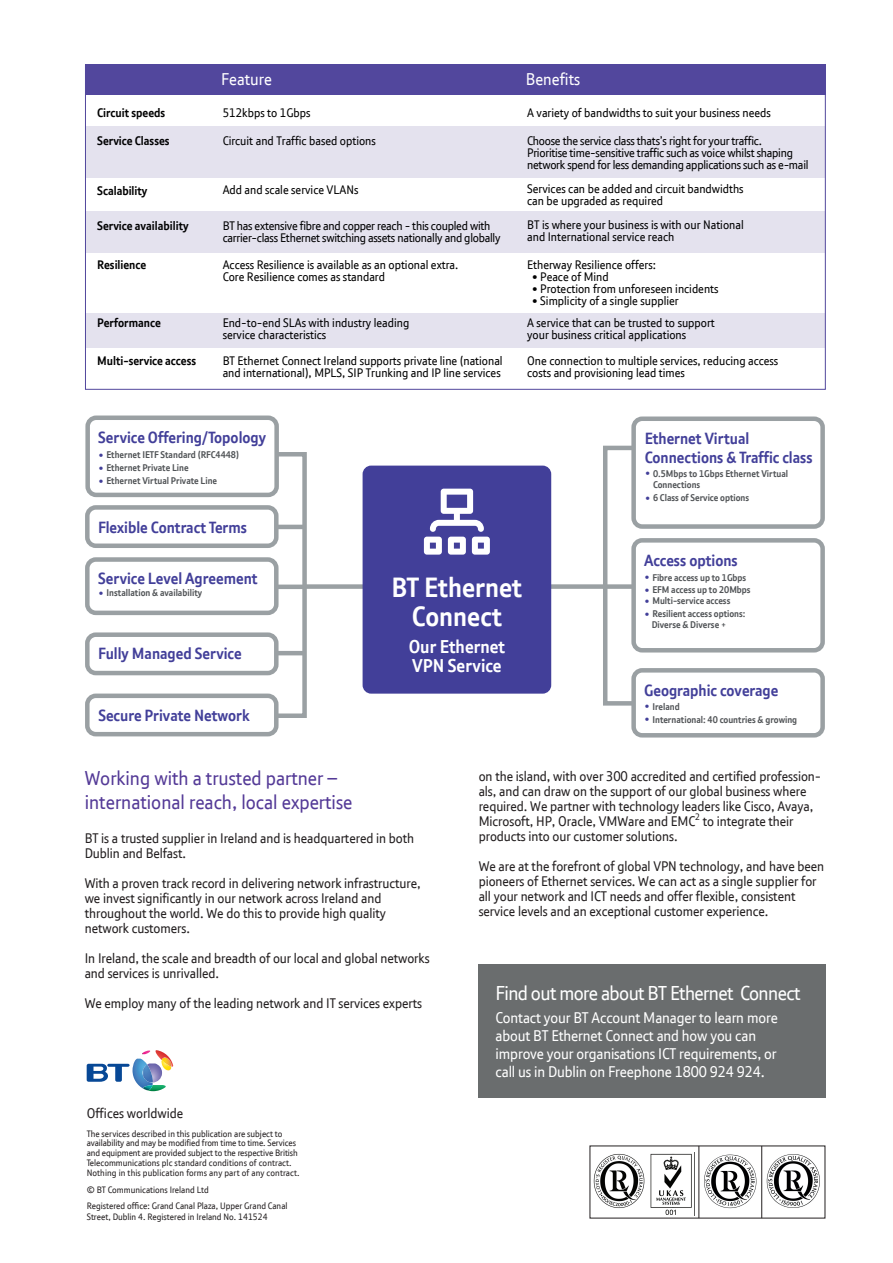
<style>
.page{position:relative;width:893px;height:1263px;background:#fff}
.page>*{position:absolute;margin:0;border:0;box-sizing:border-box;transform-origin:0 0}
.t1{font:700 27px/28.5px "New BT";color:#fff;text-align:center}
.t2{font:19.5px/23.4px "New BT";color:#543a97}
.t3{font:19.5px "New BT";letter-spacing:-.03em;color:#fff}
.t4{font:700 18px/19.5px "New BT";color:#fff}
.t5{font:16.5px "New BT";color:#fff}
.t6{font:700 15.75px/18.9px "New BT";color:#423f99}
.t7{font:15px/18px "New BT";letter-spacing:-.01em;color:#fff}
.t8{font:13.5px/15px "New BT";letter-spacing:-.005em;color:#231f20}
.t9{font:12px/12px "New BT";color:#000001}
.t10{font:12px/12px "New BT";letter-spacing:-.02em;color:#000001}
.t11{font:700 12px "New BT";color:#000001}
.t12{font:700 9.45px/12.9px "New BT";color:#515457}
.t13{font:9px/9.8px "New BT";color:#231f20}
</style>
<div class="page">
<div style="left:85px;top:126px;width:740px;height:51px;background:#e4e2ee"></div>
<div style="left:85px;top:65px;width:741px;height:30px;background:#52479d"></div>
<div style="left:85px;top:211px;width:740px;height:42px;background:#e4e2ee"></div>
<div style="left:85px;top:313px;width:740px;height:34px;background:#e4e2ee"></div>
<div style="left:305px;top:584px;width:301px;height:5px;background:#9aa0a3"></div>
<div style="left:363px;top:466px;width:188px;height:228px;background:#423f99;border-radius:9px"></div>
<svg style="left:424px;top:489px;width:66px;height:66px"></svg>
<div style="left:631px;top:416px;width:194px;height:113px;border:4px solid #9aa0a3;border-radius:9px"></div>
<div style="left:85px;top:693px;width:194px;height:43px;border:4px solid #9aa0a3;border-radius:9px"></div>
<div style="left:85px;top:415px;width:194px;height:82px;border:4px solid #9aa0a3;border-radius:9px"></div>
<div style="left:631px;top:538px;width:194px;height:114px;border:4px solid #9aa0a3;border-radius:9px"></div>
<div style="left:631px;top:668px;width:194px;height:69px;border:4px solid #9aa0a3;border-radius:9px"></div>
<div style="left:85px;top:505px;width:194px;height:43px;border:4px solid #9aa0a3;border-radius:9px"></div>
<div style="left:85px;top:557px;width:194px;height:58px;border:4px solid #9aa0a3;border-radius:9px"></div>
<div style="left:85px;top:632px;width:194px;height:43px;border:4px solid #9aa0a3;border-radius:9px"></div>
<div style="left:274px;top:452px;width:33px;height:266px;border:4px solid #9aa0a3"></div>
<hr style="left:276px;top:525px;width:30px;height:4px;background:#9aa0a3">
<div style="left:603px;top:446px;width:32px;height:260px;border:4px solid #9aa0a3"></div>
<div style="left:604px;top:584px;width:28px;height:5px;background:#9aa0a3"></div>
<div style="left:276px;top:584px;width:30px;height:5px;background:#9aa0a3"></div>
<hr style="left:276px;top:651px;width:30px;height:4px;background:#9aa0a3">
<svg style="left:87px;top:1050px;width:86px;height:41px"></svg>
<div style="left:479px;top:964px;width:347px;height:134px;background:#6a6d6e"></div>
<img style="left:704px;top:1154px;width:53px;height:54px">
<img style="left:766px;top:1154px;width:54px;height:54px">
<img style="left:593px;top:1153px;width:99px;height:62px">
<hr style="left:698px;top:1146px;width:1px;height:72px;background:#231f20">
<hr style="left:761px;top:1146px;width:1px;height:72px;background:#231f20">
<p class="t11" style="left:97px;top:105px;width:70px">Circuit speeds</p>
<p class="t11" style="left:97px;top:133px;width:74px">Service Classes</p>
<p class="t5" style="left:221px;top:69px;width:52px">Feature</p>
<p class="t5" style="left:526px;top:69px;width:56px">Benefits</p>
<p class="t9" style="left:223px;top:106px;width:89px">512kbps to 1Gbps</p>
<p class="t9" style="left:223px;top:135px;width:155px">Circuit and Traffic based options</p>
<p class="t9" style="left:527px;top:106px;width:245px">A variety of bandwidths to suit your business needs</p>
<p class="t10" style="left:527px;top:134px;width:283px">Choose the service class thats’s right for your traffic.<br>Prioritise time-sensitive traffic such as voice whilst shaping network spend for less demanding applications such as e-mail</p>
<p class="t11" style="left:97px;top:183px;width:52px">Scalability</p>
<p class="t11" style="left:97px;top:218px;width:93px">Service availability</p>
<p class="t9" style="left:223px;top:183px;width:137px">Add and scale service VLANs</p>
<p class="t10" style="left:223px;top:219px;width:279px">BT has extensive fibre and copper reach - this coupled with carrier-class Ethernet switching assets nationally and globally</p>
<p class="t9" style="left:527px;top:182px;width:218px">Services can be added and circuit bandwidths can be upgraded as required</p>
<p class="t9" style="left:527px;top:219px;width:218px">BT is where your business is with our National and International service reach</p>
<p class="t11" style="left:97px;top:257px;width:51px">Resilience</p>
<p class="t11" style="left:97px;top:316px;width:65px">Performance</p>
<p class="t9" style="left:223px;top:258px;width:237px">Access Resilience is available as an optional extra.<br>Core Resilience comes as standard</p>
<p class="t9" style="left:223px;top:317px;width:188px">End-to-end SLAs with industry leading service characteristics</p>
<p class="t9" style="left:527px;top:258px;width:130px">Etherway Resilience offers:</p>
<p class="t9" style="left:532px;top:270px;width:78px">• Peace of Mind</p>
<p class="t9" style="left:532px;top:282px;width:188px">• Protection from unforeseen incidents</p>
<p class="t9" style="left:532px;top:294px;width:148px">• Simplicity of a single supplier</p>
<p class="t9" style="left:527px;top:316px;width:189px">A service that can be trusted to support your business critical applications</p>
<p class="t11" style="left:97px;top:353px;width:101px">Multi-service access</p>
<p class="t9" style="left:223px;top:354px;width:281px">BT Ethernet Connect Ireland supports private line (national and international), MPLS, SIP Trunking and IP line services</p>
<p class="t9" style="left:527px;top:354px;width:253px">One connection to multiple services, reducing access costs and provisioning lead times</p>
<p class="t6" style="left:98px;top:428px;width:169px">Service Offering/Topology</p>
<p class="t12" style="left:106px;top:448px;width:134px">Ethernet IETF Standard (RFC4448)<br>Ethernet Private Line<br>Ethernet Virtual Private Line</p>
<p class="t6" style="left:98px;top:517px;width:151px">Flexible Contract Terms</p>
<p class="t6" style="left:98px;top:568px;width:161px">Service Level Agreement</p>
<p class="t12" style="left:106px;top:586px;width:97px">Installation &amp; availability</p>
<p class="t6" style="left:98px;top:644px;width:145px">Fully Managed Service</p>
<p class="t6" style="left:98px;top:705px;width:153px">Secure Private Network</p>
<h1 class="t1" style="left:392px;top:573px;width:132px">BT Ethernet<br>Connect</h1>
<h3 class="t4" style="left:409px;top:636px;width:98px">Our Ethernet<br>VPN Service</h3>
<p class="t6" style="left:645px;top:428px;width:169px">Ethernet Virtual<br>Connections &amp; Traffic class</p>
<p class="t12" style="left:653px;top:468px;width:137px;line-height:11.2px">0.5Mbps to 1Gbps Ethernet Virtual<br>Connections</p>
<p class="t12" style="left:653px;top:491px;width:98px">6 Class of Service options</p>
<p class="t6" style="left:644px;top:551px;width:95px">Access options</p>
<p class="t12" style="left:652px;top:571px;width:100px;line-height:12.3px">Fibre access up to 1Gbps<br>EFM access up to 20Mbps</p>
<p class="t12" style="left:652px;top:594px;width:95px">Multi-service access<br>Resilient access options:</p>
<p class="t12" style="left:652px;top:618px;width:76px">Diverse &amp; Diverse +</p>
<p class="t6" style="left:644px;top:680px;width:136px">Geographic coverage</p>
<p class="t12" style="left:652px;top:700px;width:146px">Ireland<br>International: 40 countries &amp; growing</p>
<h2 class="t2" style="left:85px;top:766px;width:269px">Working with a trusted partner – international reach, local expertise</h2>
<p class="t8" style="left:85px;top:831px;width:331px">BT is a trusted supplier in Ireland and is headquartered in both<br>Dublin and Belfast.</p>
<p class="t8" style="left:85px;top:876px;width:337px">With a proven track record in delivering network infrastructure, we invest significantly in our network across Ireland and throughout the world. We do this to provide high quality network customers.</p>
<p class="t8" style="left:85px;top:951px;width:346px">In Ireland, the scale and breadth of our local and global networks and services is unrivalled.</p>
<p class="t8" style="left:85px;top:996px;width:339px">We employ many of the leading network and IT services experts</p>
<p class="t8" style="left:87px;top:1106px;width:98px">Offices worldwide</p>
<p class="t13" style="left:87px;top:1128px;width:214px">The services described in this publication are subject to availability and may be modified from time to time. Services and equipment are provided subject to the respective British Telecommunications plc standard conditions of contract.<br>Nothing in this publication forms any part of any contract.</p>
<p class="t13" style="left:87px;top:1181px;width:202px;line-height:16.2px">© BT Communications Ireland Ltd<br>Registered office: Grand Canal Plaza, Upper Grand Canal</p>
<p class="t13" style="left:87px;top:1211px;width:182px">Street, Dublin 4. Registered in Ireland No. 141524</p>
<p class="t8" style="left:479px;top:768px;width:344px">on the island, with over 300 accredited and certified profession&shy;als, and can draw on the support of our global business where required. We partner with technology leaders like Cisco, Avaya, Microsoft, HP, Oracle, VMWare and EMC<sup>2</sup> to integrate their products into our customer solutions.</p>
<p class="t8" style="left:479px;top:858px;width:347px">We are at the forefront of global VPN technology, and have been pioneers of Ethernet services. We can act as a single supplier for all your network and ICT needs and offer flexible, consistent service levels and an exceptional customer experience.</p>
<h2 class="t3" style="left:496px;top:981px;width:306px">Find out more about BT Ethernet Connect</h2>
<p class="t7" style="left:496px;top:1008px;width:284px">Contact your BT Account Manager to learn more about BT Ethernet Connect and how you can improve your organisations ICT requirements, or call us in Dublin on Freephone 1800 924 924.</p>
</div>
